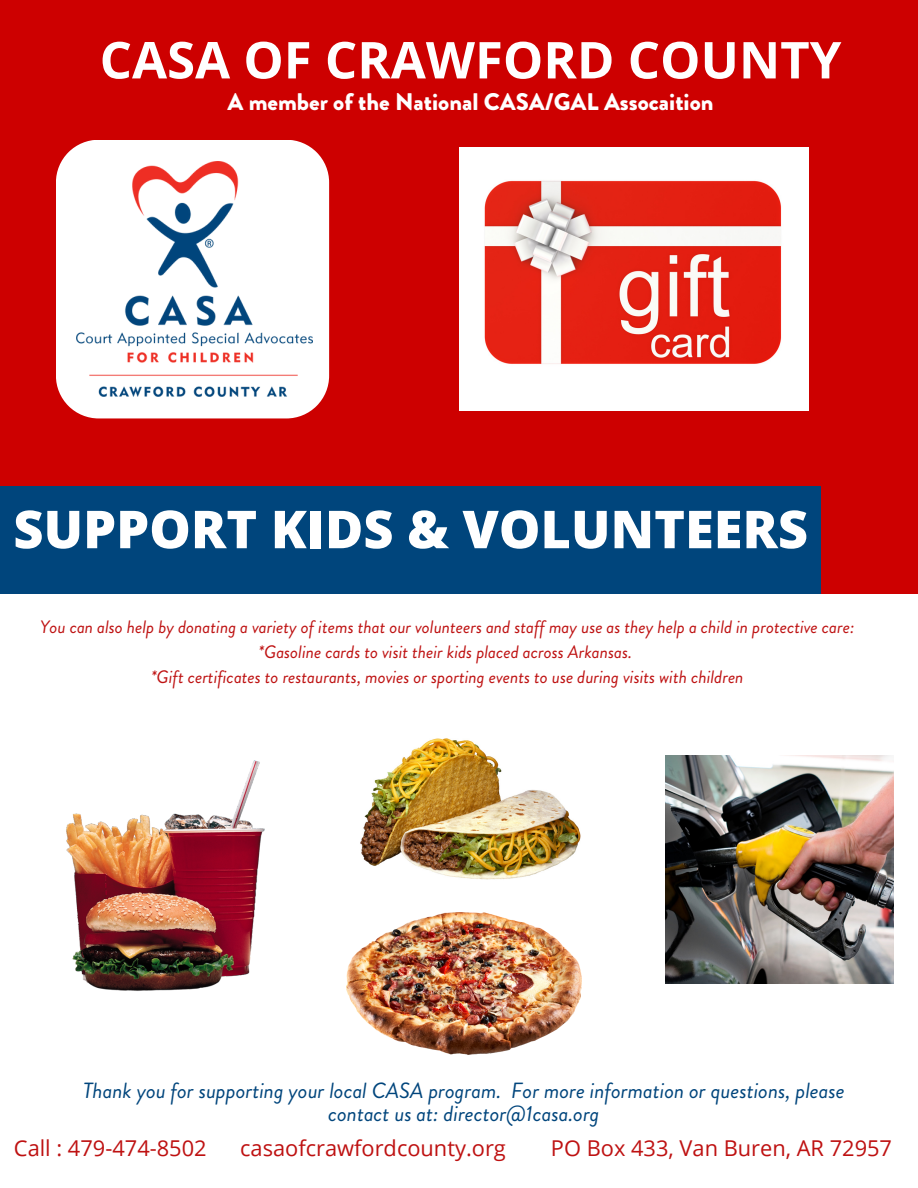
<style>
.page{position:relative;width:918px;height:1188px;background:#cd0000}
.page>*{position:absolute;margin:0;border:0;box-sizing:border-box;transform-origin:0 0}
.t1{font:800 52.35px "Open Sans";color:#fff}
.t2{font:700 50.85px "Open Sans";color:#fff}
.t3{font:900 24px "Brandon Grotesque";color:#fff}
.t4{font:italic 21.9px/22.5px "Brandon Grotesque";color:#00457c;text-align:center}
.t5{font:21.75px "Open Sans";color:#be1111}
.t6{font:italic 18px "Brandon Grotesque";color:#be1111}
</style>
<div class="page">
<div style="left:0;top:594px;width:918px;height:594px;background:#fff"></div>
<div style="left:0;top:486px;width:821px;height:108px;background:#00457c"></div>
<svg style="left:56px;top:140px;width:273px;height:278px;background:#fbecec"></svg>
<img style="left:77px;top:161px;width:235px;height:236px">
<img style="left:459px;top:148px;width:350px;height:262px">
<img style="left:665px;top:756px;width:229px;height:228px">
<img style="left:66px;top:760px;width:199px;height:231px">
<img style="left:346px;top:913px;width:236px;height:142px">
<img style="left:360px;top:738px;width:221px;height:142px">
<p class="t2" style="left:100px;top:24px;width:743px">CASA OF CRAWFORD COUNTY</p>
<p class="t3" style="left:228px;top:85px;width:487px">A member of the National CASA/GAL Assocaition</p>
<p class="t1" style="left:13px;top:492px;width:796px">SUPPORT KIDS &amp; VOLUNTEERS</p>
<p class="t6" style="left:40px;top:614px;width:816px">You can also help by donating a variety of items that our volunteers and staff may use as they help a child in protective care:</p>
<p class="t6" style="left:259px;top:639px;width:375px">*Gasoline cards to visit their kids placed across Arkansas.</p>
<p class="t6" style="left:151px;top:664px;width:594px">*Gift certificates to restaurants, movies or sporting events to use during visits with children</p>
<p class="t4" style="left:83px;top:1079px;width:763px">Thank you for supporting your local CASA program. For more information or questions, please contact us at: director@1casa.org</p>
<p class="t5" style="left:14px;top:1133px;width:194px">Call : 479-474-8502</p>
<p class="t5" style="left:240px;top:1133px;width:267px">casaofcrawfordcounty.org</p>
<p class="t5" style="left:551px;top:1133px;width:343px">PO Box 433, Van Buren, AR 72957</p>
</div>
